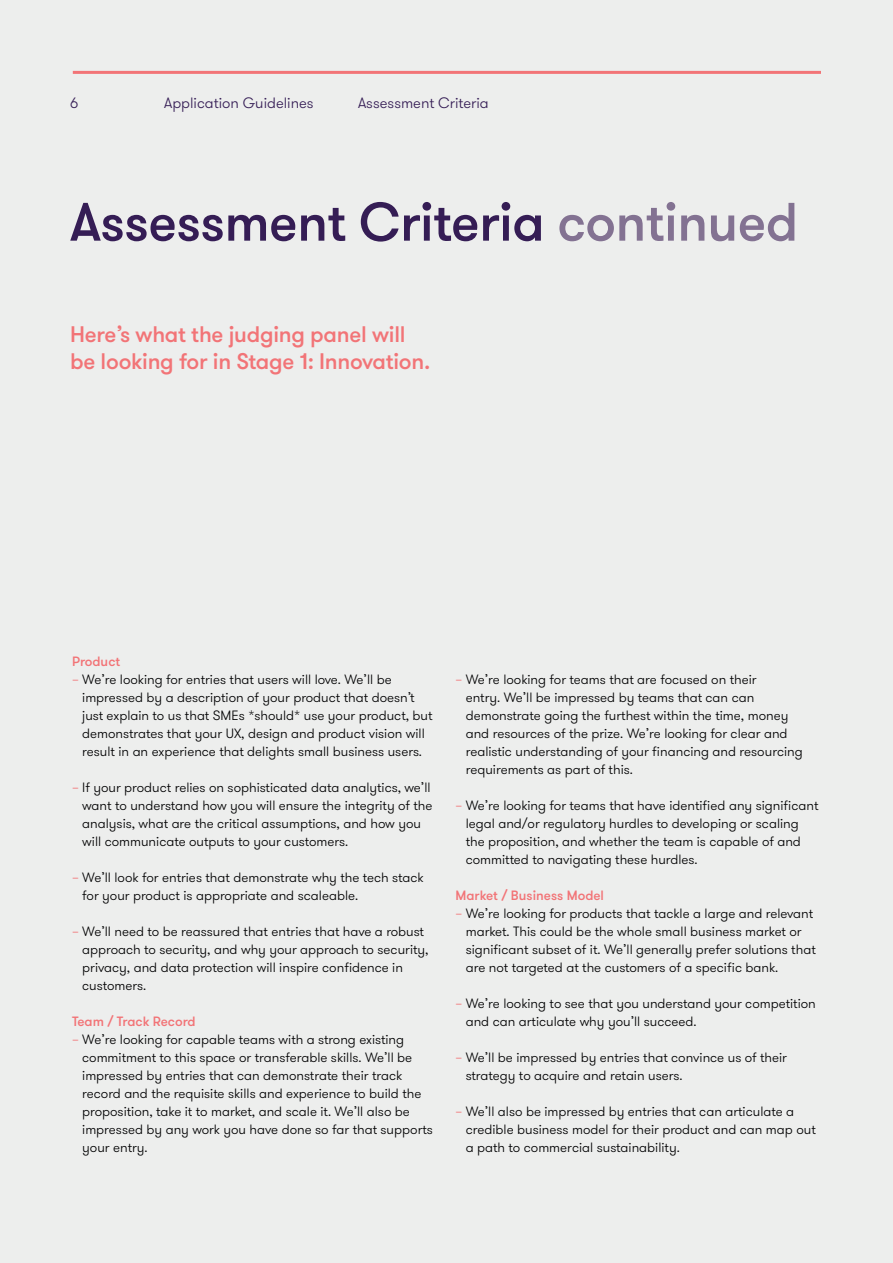
<style>
.page{position:relative;width:893px;height:1263px;background:#edeeed}
.page>*{position:absolute;margin:0;border:0;box-sizing:border-box;transform-origin:0 0}
.t1{font:500 54px "GT Walsheim";letter-spacing:-.01em;color:#351d55}
.t2{font:500 22.5px/27px "GT Walsheim";letter-spacing:-.01em;color:#f27477}
.t3{font:300 15px "GT Walsheim";color:#351d55}
.t4{font:300 13.5px/18px "GT Walsheim";color:#000001}
.t5{font:500 13.5px "GT Walsheim";color:#f27477}
.s1{color:#837292}
.s2{color:#f27477}
</style>
<div class="page">
<hr style="left:73px;top:71px;width:748px;height:3px;background:#f27477">
<p class="t3" style="left:70px;top:93px;width:10px">6</p>
<p class="t3" style="left:164px;top:93px;width:151px">Application Guidelines</p>
<p class="t3" style="left:358px;top:93px;width:132px">Assessment Criteria</p>
<h1 class="t1" style="left:70px;top:188px;width:730px">Assessment Criteria <span class="s1">continued</span></h1>
<h2 class="t2" style="left:70px;top:321px;width:362px">Here’s what the judging panel will be looking for in Stage 1: Innovation.</h2>
<p class="t5" style="left:72px;top:653px;width:50px">Product</p>
<p class="t4" style="left:82px;top:671px;width:352px;text-indent:-10px"><span class="s2">–</span> We’re looking for entries that users will love. We’ll be impressed by a description of your product that doesn’t just explain to us that SMEs *should* use your product, but demonstrates that your UX, design and product vision will result in an experience that delights small business users.</p>
<p class="t4" style="left:82px;top:779px;width:352px;text-indent:-10px"><span class="s2">–</span> If your product relies on sophisticated data analytics, we’ll want to understand how you will ensure the integrity of the analysis, what are the critical assumptions, and how you will communicate outputs to your customers.</p>
<p class="t4" style="left:82px;top:869px;width:343px;text-indent:-10px"><span class="s2">–</span> We’ll look for entries that demonstrate why the tech stack for your product is appropriate and scaleable.</p>
<p class="t4" style="left:82px;top:923px;width:348px;text-indent:-10px"><span class="s2">–</span> We’ll need to be reassured that entries that have a robust approach to security, and why your approach to security, privacy, and data protection will inspire confidence in customers.</p>
<p class="t5" style="left:72px;top:1013px;width:125px">Team / Track Record</p>
<p class="t4" style="left:82px;top:1031px;width:352px;text-indent:-10px"><span class="s2">–</span> We’re looking for capable teams with a strong existing commitment to this space or transferable skills. We’ll be impressed by entries that can demonstrate their track record and the requisite skills and experience to build the proposition, take it to market, and scale it. We’ll also be impressed by any work you have done so far that supports your entry.</p>
<p class="t4" style="left:466px;top:671px;width:339px;text-indent:-10px"><span class="s2">–</span> We’re looking for teams that are focused on their<br>entry. We’ll be impressed by teams that can can demonstrate going the furthest within the time, money and resources of the prize. We’re looking for clear and realistic understanding of your financing and resourcing requirements as part of this.</p>
<p class="t4" style="left:466px;top:797px;width:354px;text-indent:-10px"><span class="s2">–</span> We’re looking for teams that have identified any significant legal and/or regulatory hurdles to developing or scaling the proposition, and whether the team is capable of and committed to navigating these hurdles.</p>
<p class="t5" style="left:455px;top:887px;width:150px">Market / Business Model</p>
<p class="t4" style="left:466px;top:905px;width:352px;text-indent:-10px"><span class="s2">–</span> We’re looking for products that tackle a large and relevant market. This could be the whole small business market or significant subset of it. We’ll generally prefer solutions that are not targeted at the customers of a specific bank.</p>
<p class="t4" style="left:466px;top:995px;width:352px;text-indent:-10px"><span class="s2">–</span> We’re looking to see that you understand your competition and can articulate why you’ll succeed.</p>
<p class="t4" style="left:466px;top:1049px;width:323px;text-indent:-10px"><span class="s2">–</span> We’ll be impressed by entries that convince us of their strategy to acquire and retain users.</p>
<p class="t4" style="left:466px;top:1103px;width:352px;text-indent:-10px"><span class="s2">–</span> We’ll also be impressed by entries that can articulate a credible business model for their product and can map out a path to commercial sustainability.</p>
</div>
